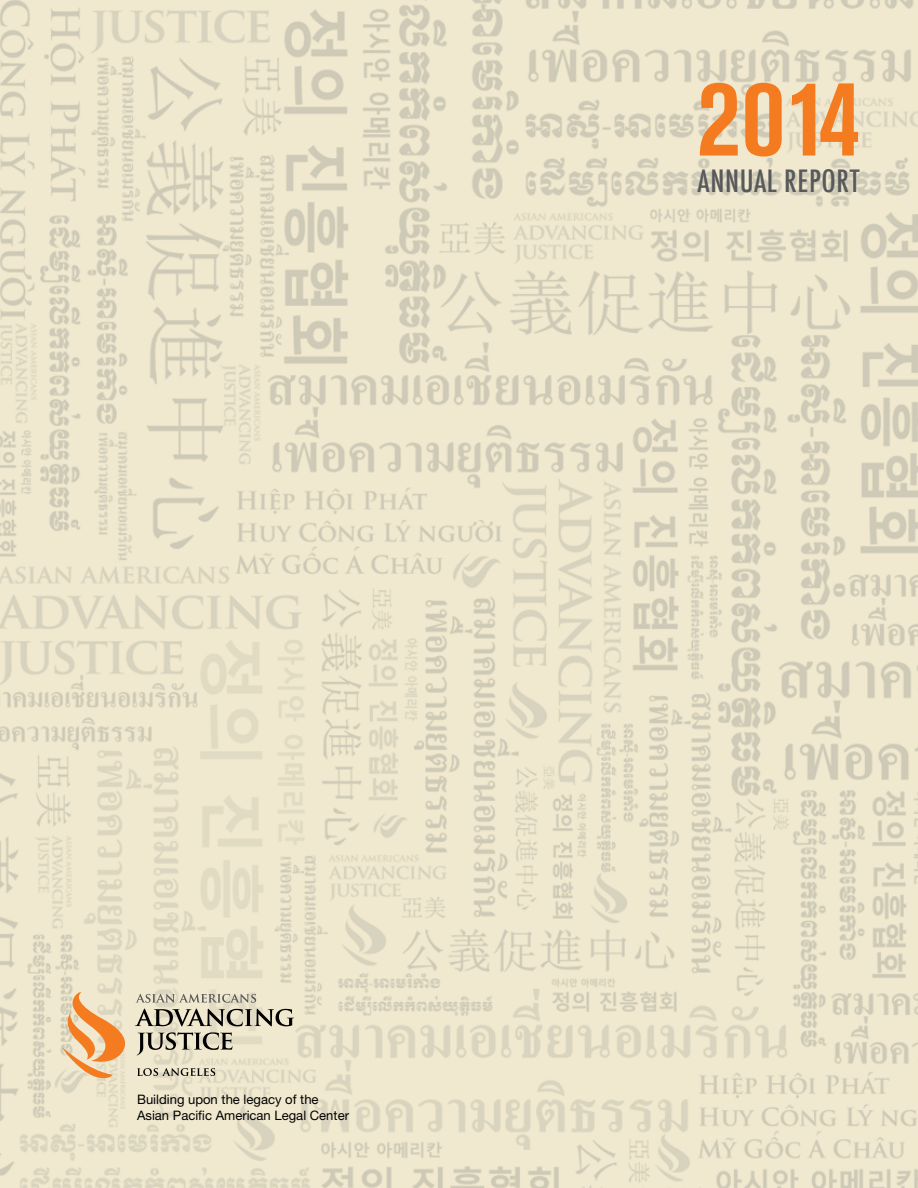
<style>
.page{position:relative;width:918px;height:1188px;background:#fff}
.page>*{position:absolute;margin:0;border:0;box-sizing:border-box;transform-origin:0 0}
.t1{font:700 condensed 108px "Akzidenz Grotesk BE";color:#f47b20}
.t2{font:500 condensed 30px "Futura";letter-spacing:.02em;color:#58595b}
.t3{font:13.05px/16.4px "Helvetica Neue LT Pro";color:#000}
</style>
<div class="page">
<img style="left:0;top:0;width:918px;height:1188px">
<svg style="left:135px;top:1009px;width:159px;height:17px;background:#a19c8b"></svg>
<svg style="left:137px;top:1032px;width:95px;height:23px;background:#b1ab98"></svg>
<svg style="left:137px;top:1068px;width:78px;height:8px"></svg>
<svg style="left:62px;top:992px;width:65px;height:88px;background:#edc193"></svg>
<svg style="left:136px;top:994px;width:120px;height:9px"></svg>
<h1 class="t1" style="left:698px;top:56px;width:165px">2014</h1>
<h2 class="t2" style="left:698px;top:161px;width:164px">ANNUAL REPORT</h2>
<p class="t3" style="left:137px;top:1091px;width:214px">Building upon the legacy of the<br>Asian Pacific American Legal Center</p>
</div>
